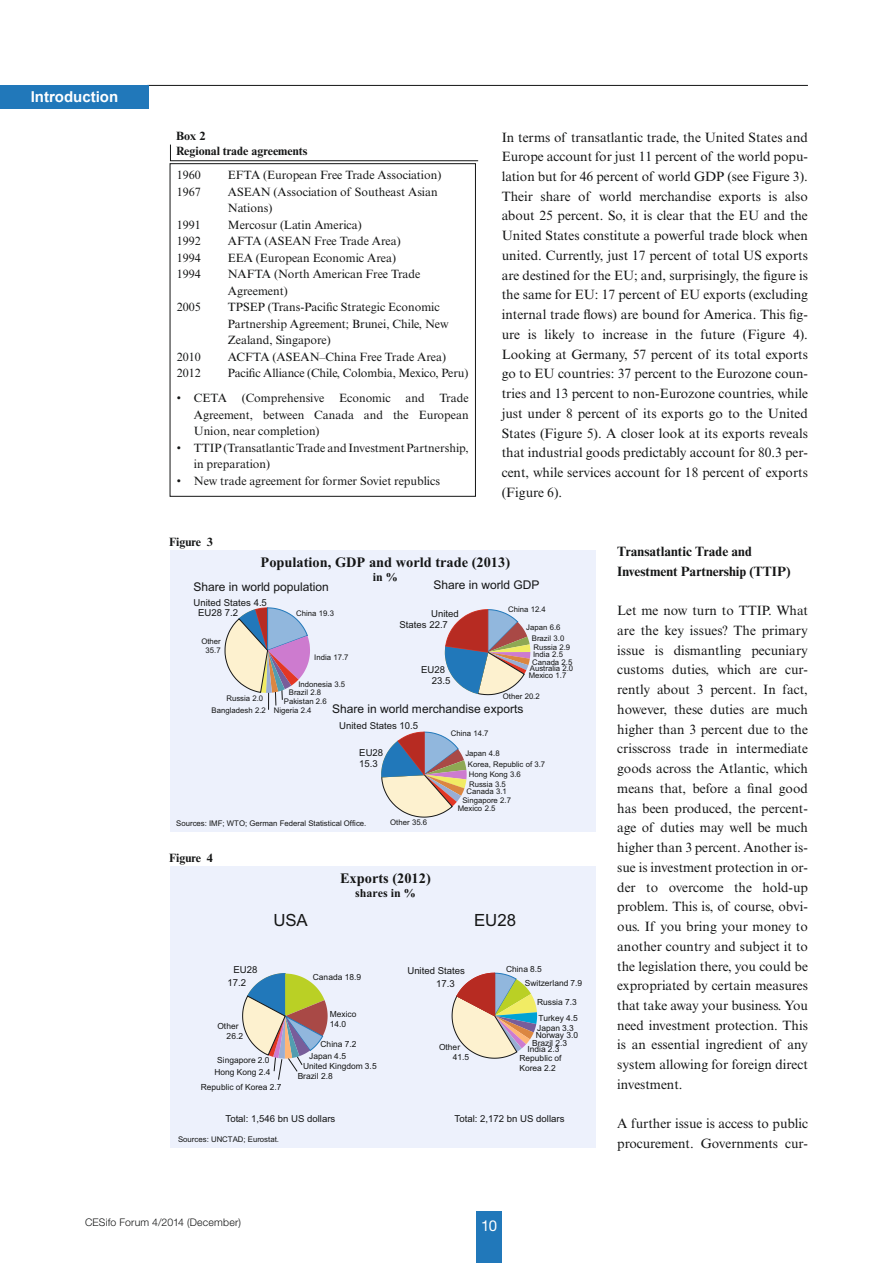
<style>
.page{position:relative;width:893px;height:1263px;background:#fff}
.page>*{position:absolute;margin:0;border:0;box-sizing:border-box;transform-origin:0 0}
.t1{font:16.8px "Arial";color:#151616}
.t2{font:700 15px "Arial";color:#fff}
.t3{font:15px "Helvetica Neue LT Std";color:#fff}
.t4{font:700 14.4px "Times New Roman";color:#151616}
.Fliesstext{font:13.5px/19.8px "Times New Roman MT Std";color:#151616;text-align:justify}
.Zwischen-Head_bold{font:700 13.5px/19.8px "Times New Roman MT Std";color:#151616}
.Fliesstext-2{font:12px/16.5px "Times New Roman MT Std";color:#151616;text-align:justify}
.t5{font:12px "Arial";color:#151616}
.Head-8pt{font:700 12px "Times New Roman MT Std";color:#151616}
.t6{font:700 12px "Times New Roman";color:#151616}
.t7{font:300 10.5px "Helvetica Neue LT Std";letter-spacing:.02em;color:#151616}
.t8{font:9.6px/11.6px "Arial";color:#151616}
.t9{font:8.4px/10.1px "Arial";color:#151616}
.t10{font:7.8px/7.5px "Arial";color:#151616}
</style>
<div class="page">
<hr style="left:147px;top:85px;width:661px;height:1px;background:#151616">
<div style="left:476px;top:1212px;width:26px;height:51px;background:#2178ba"></div>
<div style="left:0;top:85px;width:149px;height:23px;background:#2178ba"></div>
<div style="left:170px;top:163px;width:306px;height:334px;border:1px solid #151616"></div>
<svg style="left:170px;top:144px;width:309px;height:17px"></svg>
<div style="left:171px;top:550px;width:425px;height:282px;background:#edf1fc"></div>
<svg style="left:445px;top:609px;width:85px;height:86px"></svg>
<svg style="left:381px;top:731px;width:86px;height:87px"></svg>
<svg style="left:224px;top:607px;width:86px;height:103px"></svg>
<div style="left:171px;top:866px;width:425px;height:282px;background:#edf1fc"></div>
<svg style="left:242px;top:973px;width:86px;height:107px"></svg>
<svg style="left:451px;top:972px;width:86px;height:87px"></svg>
<p class="t2" style="left:31px;top:88px;width:89px">Introduction</p>
<p class="Head-8pt" style="left:176px;top:129px;width:31px">Box 2</p>
<p class="Head-8pt" style="left:176px;top:143px;width:133px">Regional trade agreements</p>
<p class="Fliesstext-2" style="left:177px;top:167px;width:26px">1960</p>
<p class="Fliesstext-2" style="left:228px;top:167px;width:215px">EFTA (European Free Trade Association)</p>
<p class="Fliesstext-2" style="left:177px;top:183px;width:26px">1967</p>
<p class="Fliesstext-2" style="left:228px;top:183px;width:212px">ASEAN (Association of Southeast Asian</p>
<p class="Fliesstext-2" style="left:228px;top:200px;width:46px">Nations)</p>
<p class="Fliesstext-2" style="left:177px;top:216px;width:26px">1991</p>
<p class="Fliesstext-2" style="left:228px;top:216px;width:136px">Mercosur (Latin America)</p>
<p class="Fliesstext-2" style="left:177px;top:233px;width:26px">1992</p>
<p class="Fliesstext-2" style="left:228px;top:233px;width:175px">AFTA (ASEAN Free Trade Area)</p>
<p class="Fliesstext-2" style="left:177px;top:249px;width:26px">1994</p>
<p class="Fliesstext-2" style="left:228px;top:249px;width:170px">EEA (European Economic Area)</p>
<p class="Fliesstext-2" style="left:177px;top:266px;width:26px">1994</p>
<p class="Fliesstext-2" style="left:228px;top:266px;width:194px">NAFTA (North American Free Trade</p>
<p class="Fliesstext-2" style="left:228px;top:282px;width:61px">Agreement)</p>
<p class="Fliesstext-2" style="left:177px;top:299px;width:26px">2005</p>
<p class="Fliesstext-2" style="left:228px;top:299px;width:213px">TPSEP (Trans-Pacific Strategic Economic</p>
<p class="Fliesstext-2" style="left:228px;top:315px;width:222px">Partnership Agreement; Brunei, Chile, New</p>
<p class="Fliesstext-2" style="left:228px;top:332px;width:105px">Zealand, Singapore)</p>
<p class="Fliesstext-2" style="left:177px;top:348px;width:26px">2010</p>
<p class="Fliesstext-2" style="left:228px;top:348px;width:220px">ACFTA (ASEAN–China Free Trade Area)</p>
<p class="Fliesstext-2" style="left:177px;top:365px;width:26px">2012</p>
<p class="Fliesstext-2" style="left:228px;top:365px;width:242px">Pacific Alliance (Chile, Colombia, Mexico, Peru)</p>
<p class="Fliesstext-2" style="left:194px;top:390px;width:276px;text-indent:-17px">• CETA (Comprehensive Economic and Trade Agreement, between Canada and the European Union, near completion)</p>
<p class="Fliesstext-2" style="left:194px;top:439px;width:276px;text-indent:-17px">• TTIP (Transatlantic Trade and Investment Partnership, in preparation)</p>
<p class="Fliesstext-2" style="left:177px;top:472px;width:265px">• New trade agreement for former Soviet republics</p>
<p class="Fliesstext" style="left:502px;top:127px;width:308px">In terms of transatlantic trade, the United States and Europe account for just 11 percent of the world popu&shy;lation but for 46 percent of world GDP (see Figure 3).<br>Their share of world merchandise exports is also about 25 percent. So, it is clear that the EU and the United States constitute a powerful trade block when united. Currently, just 17 percent of total US exports are destined for the EU; and, surprisingly, the figure is the same for EU: 17 percent of EU exports (excluding internal trade flows) are bound for America. This fig&shy;ure is likely to increase in the future (Figure 4).<br>Looking at Germany, 57 percent of its total exports go to EU countries: 37 percent to the Eurozone coun&shy;tries and 13 percent to non-Eurozone countries, while just under 8 percent of its exports go to the United States (Figure 5). A closer look at its exports reveals that industrial goods predictably account for 80.3 per&shy;cent, while services account for 18 percent of exports (Figure 6).</p>
<p class="Head-8pt" style="left:169px;top:535px;width:45px">Figure 3</p>
<p class="t4" style="left:261px;top:552px;width:251px">Population, GDP and world trade (2013)</p>
<p class="t6" style="left:373px;top:568px;width:26px">in %</p>
<p class="t5" style="left:193px;top:579px;width:137px">Share in world population</p>
<p class="t5" style="left:433px;top:577px;width:108px">Share in world GDP</p>
<p class="t10" style="left:508px;top:605px;width:39px">China 12.4</p>
<p class="t10" style="left:532px;top:621px;width:34px;line-height:11.6px;text-indent:-6px">Japan 6.6<br>Brazil 3.0</p>
<p class="t10" style="left:532px;top:643px;width:42px">Russia 2.9<br>India 2.5<br>Canada 2.5</p>
<p class="t10" style="left:529px;top:665px;width:46px">Australia 2.0<br>Mexico 1.7</p>
<p class="t10" style="left:503px;top:693px;width:38px">Other 20.2</p>
<p class="t8" style="left:193px;top:597px;width:75px">United States 4.5</p>
<p class="t8" style="left:198px;top:607px;width:41px">EU28 7.2</p>
<p class="t8" style="left:400px;top:607px;width:61px;text-indent:32px">United<br>States 22.7</p>
<p class="t10" style="left:296px;top:610px;width:39px">China 19.3</p>
<p class="t10" style="left:314px;top:653px;width:36px">India 17.7</p>
<p class="t10" style="left:298px;top:680px;width:48px">Indonesia 3.5</p>
<p class="t10" style="left:289px;top:688px;width:34px">Brazil 2.8</p>
<p class="t10" style="left:284px;top:697px;width:44px">Pakistan 2.6</p>
<p class="t10" style="left:212px;top:706px;width:101px">Bangladesh 2.2 Nigeria 2.4</p>
<p class="t10" style="left:201px;top:637px;width:21px;line-height:9.3px;text-align:center">Other<br>35.7</p>
<p class="t8" style="left:432px;top:663px;width:20px;text-indent:-11px">EU28<br>23.5</p>
<p class="t10" style="left:226px;top:695px;width:38px">Russia 2.0</p>
<p class="t5" style="left:332px;top:701px;width:193px">Share in world merchandise exports</p>
<p class="t10" style="left:451px;top:730px;width:39px">China 14.7</p>
<p class="t10" style="left:468px;top:748px;width:79px;line-height:10.5px;text-indent:-3px">Japan 4.8<br>Korea, Republic of 3.7<br>Hong Kong 3.6</p>
<p class="t10" style="left:467px;top:780px;width:42px;text-align:center">Russia 3.5<br>Canada 3.1</p>
<p class="t10" style="left:458px;top:796px;width:55px;line-height:8.1px;text-indent:5px">Singapore 2.7<br>Mexico 2.5</p>
<p class="t10" style="left:390px;top:819px;width:38px">Other 35.6</p>
<p class="t8" style="left:339px;top:720px;width:80px">United States 10.5</p>
<p class="t8" style="left:359px;top:747px;width:25px">EU28<br>15.3</p>
<p class="t10" style="left:176px;top:820px;width:192px">Sources: IMF; WTO; German Federal Statistical Office.</p>
<p class="Head-8pt" style="left:169px;top:850px;width:45px">Figure 4</p>
<p class="t4" style="left:340px;top:868px;width:92px">Exports (2012)</p>
<p class="t6" style="left:355px;top:884px;width:62px">shares in %</p>
<p class="t1" style="left:273px;top:909px;width:36px">USA</p>
<p class="t1" style="left:474px;top:909px;width:43px">EU28</p>
<p class="t9" style="left:525px;top:962px;width:59px;line-height:13.6px;text-indent:-19px">China 8.5<br>Switzerland 7.9</p>
<p class="t9" style="left:537px;top:995px;width:42px;line-height:15.5px">Russia 7.3<br>Turkey 4.5</p>
<p class="t9" style="left:537px;top:1023px;width:38px">Japan 3.3</p>
<p class="t9" style="left:536px;top:1030px;width:44px">Norway 3.0</p>
<p class="t9" style="left:532px;top:1038px;width:37px">Brazil 2.3</p>
<p class="t9" style="left:519px;top:1045px;width:43px;line-height:8.2px;text-align:right">India 2.3<br>Republic of</p>
<p class="t9" style="left:519px;top:1063px;width:38px">Korea 2.2</p>
<p class="t8" style="left:227px;top:963px;width:31px;line-height:12.9px;text-indent:6px">EU28<br>17.2</p>
<p class="t9" style="left:313px;top:972px;width:50px">Canada 18.9</p>
<p class="t9" style="left:330px;top:1009px;width:28px">Mexico<br>14.0</p>
<p class="t9" style="left:309px;top:1039px;width:49px;line-height:11.7px;text-indent:11px">China 7.2<br>Japan 4.5</p>
<p class="t9" style="left:298px;top:1061px;width:81px;text-indent:5px">United Kingdom 3.5<br>Brazil 2.8</p>
<p class="t8" style="left:436px;top:964px;width:30px;line-height:12.9px;text-indent:-29px">United States<br>17.3</p>
<p class="t9" style="left:227px;top:1021px;width:18px;text-indent:-9px">Other<br>26.2</p>
<p class="t9" style="left:217px;top:1055px;width:54px">Singapore 2.0</p>
<p class="t9" style="left:453px;top:1042px;width:18px;text-indent:-14px">Other<br>41.5</p>
<p class="t9" style="left:214px;top:1067px;width:58px">Hong Kong 2.4</p>
<p class="t9" style="left:201px;top:1081px;width:82px">Republic of Korea 2.7</p>
<p class="t8" style="left:225px;top:1112px;width:111px">Total: 1,546 bn US dollars</p>
<p class="t8" style="left:455px;top:1112px;width:111px">Total: 2,172 bn US dollars</p>
<p class="t10" style="left:178px;top:1135px;width:102px">Sources: UNCTAD; Eurostat.</p>
<p class="Zwischen-Head_bold" style="left:617px;top:541px;width:175px">Transatlantic Trade and<br>Investment Partnership (TTIP)</p>
<p class="Fliesstext" style="left:617px;top:601px;width:192px">Let me now turn to TTIP. What are the key issues? The primary issue is dismantling pecuniary customs duties, which are cur&shy;rently about 3 percent. In fact, however, these duties are much higher than 3 percent due to the crisscross trade in intermediate goods across the Atlantic, which means that, before a final good has been produced, the percent&shy;age of duties may well be much higher than 3 percent. Another is&shy;sue is investment protection in or&shy;der to overcome the hold-up problem. This is, of course, obvi&shy;ous. If you bring your money to another country and subject it to the legislation there, you could be expropriated by certain measures that take away your business. You need investment protection. This is an essential ingredient of any system allowing for foreign direct investment.</p>
<p class="Fliesstext" style="left:617px;top:1114px;width:192px">A further issue is access to public procurement. Governments cur-</p>
<p class="t7" style="left:85px;top:1216px;width:158px">CESifo Forum 4/2014 (December)</p>
<p class="t3" style="left:481px;top:1217px;width:17px">10</p>
</div>
